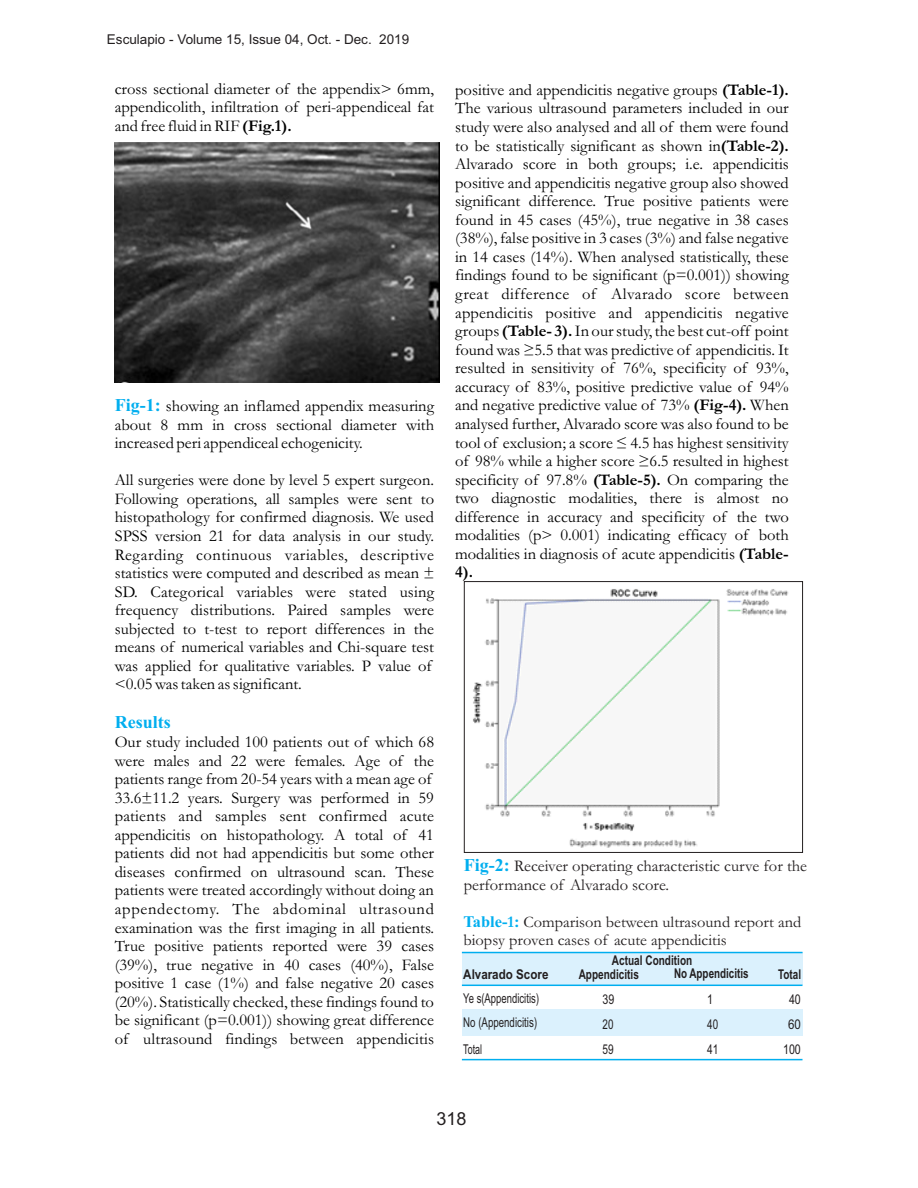
<style>
.page{position:relative;width:918px;height:1188px;background:#fff}
.page>*{position:absolute;margin:0;border:0;box-sizing:border-box;transform-origin:0 0}
.t1{font:700 18px "Times New Roman";color:#00aeef}
.t2{font:18px "Arial";color:#231f20}
.t3{font:16.5px/18.6px "Garamond";color:#000;text-align:justify}
.t4{font:16.5px/18.6px "Garamond";color:#231f20}
.t5{font:16.2px/18.1px "Garamond";color:#231f20}
.t6{font:13.5px "Arial";color:#231f20}
.t7{font:700 13.5px "Arial";color:#231f20;scale:.75 1}
.t8{font:700 13.5px "Arial";color:#231f20;scale:.73 1}
.t9{font:13.5px "Arial";color:#231f20;scale:.71 1}
.t10{font:13.5px "Arial";color:#231f20;scale:.72 1}
.t11{font:700 13.5px "Arial";color:#231f20;scale:.86 1}
.t12{font:13.5px/25.2px "Arial";color:#231f20;text-align:justify;scale:.79 1}
.t13{font:13.5px "Arial";color:#231f20;scale:.66 1}
.t14{font:13.5px "Arial";color:#231f20;scale:.86 1}
.t15{font:13.5px "Arial";color:#231f20;scale:.73 1}
.t16{font:13.5px "Arial";color:#231f20;scale:.75 1}
.s1{font-weight:700}
.s2{font-family:"Times New Roman";font-weight:700;font-size:18px;color:#00aeef}
.s3{font-family:"Times New Roman";font-weight:700;color:#00aeef}
.s4{font-weight:700;color:#00aeef}
</style>
<div class="page">
<div style="left:462px;top:953px;width:341px;height:32px;background:#dbf1fd"></div>
<hr style="left:462px;top:952px;width:341px;height:1px;background:#00aeef">
<div style="left:462px;top:1010px;width:341px;height:26px;background:#dbf1fd"></div>
<hr style="left:462px;top:985px;width:341px;height:1px;background:#00aeef">
<hr style="left:462px;top:1059px;width:341px;height:1px;background:#00aeef">
<img style="left:114px;top:143px;width:326px;height:240px">
<img style="left:473px;top:589px;width:316px;height:259px">
<div style="left:464px;top:581px;width:339px;height:272px;border:1px solid #231f20"></div>
<p class="t6" style="left:107px;top:34px;width:304px">Esculapio - Volume 15, Issue 04, Oct. - Dec. 2019</p>
<p class="t3" style="left:115px;top:81px;width:321px">cross sectional diameter of the appendix&gt; 6mm, appendicolith, infiltration of peri-appendiceal fat and free fluid in RIF <span class="s1">(Fig.1).</span></p>
<p class="t3" style="left:115px;top:398px;width:321px"><span class="s2">Fig-1:</span> showing an inflamed appendix measuring about 8 mm in cross sectional diameter with increased peri appendiceal echogenicity.</p>
<p class="t3" style="left:115px;top:473px;width:321px;text-align:left">All surgeries were done by level 5 expert surgeon.<br>Following operations, all samples were sent to histopathology for confirmed diagnosis. We used SPSS version 21 for data analysis in our study.<br>Regarding continuous variables, descriptive statistics were computed and described as mean ± SD. Categorical variables were stated using frequency distributions. Paired samples were subjected to t-test to report differences in the means of numerical variables and Chi-square test was applied for qualitative variables. P value of &lt;0.05 was taken as significant.</p>
<p class="t1" style="left:115px;top:716px;width:57px">Results</p>
<p class="t3" style="left:115px;top:734px;width:321px;text-align:left">Our study included 100 patients out of which 68 were males and 22 were females. Age of the patients range from 20-54 years with a mean age of 33.6±11.2 years. Surgery was performed in 59 patients and samples sent confirmed acute appendicitis on histopathology. A total of 41 patients did not had appendicitis but some other diseases confirmed on ultrasound scan. These patients were treated accordingly without doing an appendectomy. The abdominal ultrasound examination was the first imaging in all patients.<br>True positive patients reported were 39 cases (39%), true negative in 40 cases (40%), False positive 1 case (1%) and false negative 20 cases (20%). Statistically checked, these findings found to be significant (p=0.001)) showing great difference of ultrasound findings between appendicitis</p>
<p class="t3" style="left:455px;top:82px;width:335px">positive and appendicitis negative groups <span class="s1">(Table-1).<br></span>The various ultrasound parameters included in our study were also analysed and all of them were found to be statistically significant as shown in<span class="s1">(Table-2).<br></span>Alvarado score in both groups; i.e. appendicitis positive and appendicitis negative group also showed significant difference. True positive patients were found in 45 cases (45%), true negative in 38 cases (38%), false positive in 3 cases (3%) and false negative in 14 cases (14%). When analysed statistically, these findings found to be significant (p=0.001)) showing great difference of Alvarado score between appendicitis positive and appendicitis negative groups<span class="s1">(Table- 3).</span> In our study, the best cut-off point found was ≥5.5 that was predictive of appendicitis. It resulted in sensitivity of 76%, specificity of 93%, accuracy of 83%, positive predictive value of 94% and negative predictive value of 73% <span class="s1">(Fig-4).</span> When analysed further, Alvarado score was also found to be tool of exclusion; a score ≤ 4.5 has highest sensitivity of 98% while a higher score ≥6.5 resulted in highest specificity of 97.8% <span class="s1">(Table-5).</span> On comparing the two diagnostic modalities, there is almost no difference in accuracy and specificity of the two modalities (p&gt; 0.001) indicating efficacy of both modalities in diagnosis of acute appendicitis <span class="s1">(Table-4).</span></p>
<p class="t4" style="left:464px;top:859px;width:345px"><span class="s2">Fig-2:</span> Receiver operating characteristic curve for the performance of Alvarado score.</p>
<p class="t5" style="left:464px;top:914px;width:339px"><span class="s3">Table-</span><span class="s4">1</span><span class="s3">:</span> Comparison between ultrasound report and biopsy proven cases of acute appendicitis</p>
<p class="t7" style="left:579px;top:969px;width:82px">Appendicitis</p>
<p class="t7" style="left:612px;top:956px;width:109px">Actual Condition</p>
<p class="t11" style="left:463px;top:969px;width:101px">Alvarado Score</p>
<p class="t8" style="left:674px;top:969px;width:104px">No Appendicitis</p>
<p class="t8" style="left:778px;top:969px;width:33px">Total</p>
<p class="t9" style="left:463px;top:993px;width:108px">Ye s(Appendicitis)</p>
<p class="t13" style="left:463px;top:1044px;width:30px">Total</p>
<p class="t10" style="left:463px;top:1017px;width:104px">No (Appendicitis)</p>
<p class="t12" style="left:603px;top:988px;width:16px">39<br>20<br>59</p>
<p class="t12" style="left:707px;top:988px;width:9px">1</p>
<p class="t12" style="left:789px;top:988px;width:17px">40</p>
<p class="t15" style="left:707px;top:1019px;width:17px">40</p>
<p class="t16" style="left:707px;top:1044px;width:16px">41</p>
<p class="t14" style="left:788px;top:1019px;width:16px">60</p>
<p class="t12" style="left:783px;top:1038px;width:24px">100</p>
<p class="t2" style="left:436px;top:1112px;width:32px">318</p>
</div>
